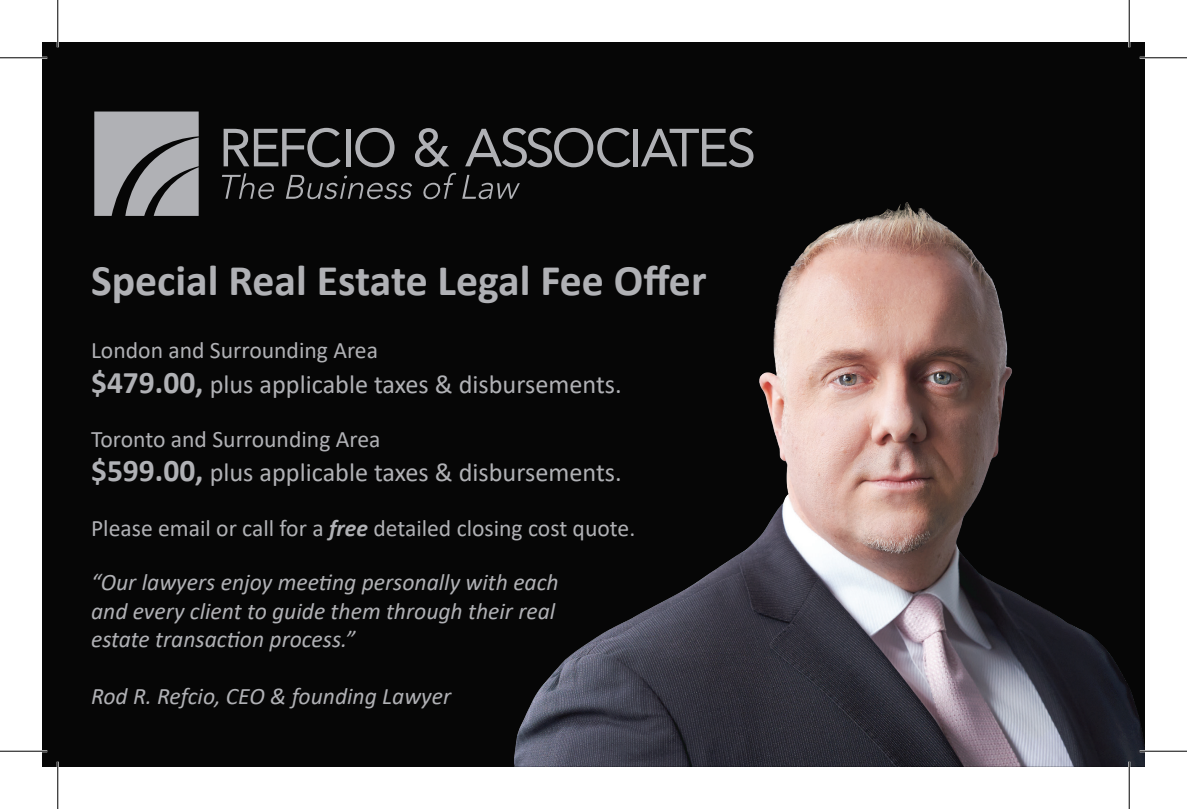
<style>
.page{position:relative;width:1187px;height:809px;background:#fff}
.page>*{position:absolute;margin:0;border:0;box-sizing:border-box;transform-origin:0 0}
.t1{font:700 43.75px "Calibri";color:#b0b1b5}
.t2{font:26.25px "Calibri";color:#b0b1b5}
.t3{font:italic 23.62px/28.3px "Calibri";color:#b0b1b5}
.t4{font:23.62px "Calibri";color:#b0b1b5}
.s1{font-weight:700;font-size:31.5px}
.s2{font-weight:700;font-style:italic}
</style>
<div class="page">
<div style="left:42px;top:42px;width:1102px;height:724px;background:#060606"></div>
<svg style="left:224px;top:128px;width:117px;height:39px"></svg>
<hr style="left:346px;top:129px;width:4px;height:37px;background:#b0b1b5">
<svg style="left:355px;top:128px;width:39px;height:39px"></svg>
<svg style="left:415px;top:128px;width:34px;height:39px"></svg>
<svg style="left:465px;top:128px;width:165px;height:39px"></svg>
<div style="left:633px;top:129px;width:5px;height:37px;background:#b0b1b5"></div>
<svg style="left:641px;top:128px;width:112px;height:39px"></svg>
<svg style="left:222px;top:173px;width:52px;height:26px"></svg>
<svg style="left:286px;top:175px;width:126px;height:24px"></svg>
<svg style="left:423px;top:173px;width:33px;height:26px"></svg>
<svg style="left:462px;top:175px;width:58px;height:24px"></svg>
<svg style="left:94px;top:111px;width:105px;height:105px;background:#98999d"></svg>
<img style="left:514px;top:204px;width:630px;height:562px">
<hr style="left:0;top:57px;width:47px;height:2px;background:#fff">
<hr style="left:1139px;top:57px;width:47px;height:2px;background:#fff">
<hr style="left:0;top:750px;width:47px;height:2px;background:#fff">
<hr style="left:1139px;top:750px;width:47px;height:2px;background:#fff">
<hr style="left:57px;top:0;width:2px;height:47px;background:#fff">
<hr style="left:57px;top:761px;width:2px;height:47px;background:#fff">
<hr style="left:1128px;top:0;width:2px;height:47px;background:#fff">
<hr style="left:1128px;top:761px;width:2px;height:47px;background:#fff">
<hr style="left:0;top:57px;width:47px;height:1px;background:#000">
<hr style="left:1139px;top:57px;width:47px;height:1px;background:#000">
<hr style="left:0;top:750px;width:47px;height:1px;background:#000">
<hr style="left:1139px;top:750px;width:47px;height:1px;background:#000">
<hr style="left:57px;top:0;width:1px;height:47px;background:#000">
<hr style="left:57px;top:761px;width:1px;height:47px;background:#000">
<hr style="left:1128px;top:0;width:1px;height:47px;background:#000">
<hr style="left:1128px;top:761px;width:1px;height:47px;background:#000">
<h1 class="t1" style="left:91px;top:250px;width:617px">Special Real Estate Legal Fee Offer</h1>
<p class="t4" style="left:91px;top:334px;width:288px">London and Surrounding Area</p>
<p class="t2" style="left:91px;top:365px;width:532px"><span class="s1">$479.00,</span> plus applicable taxes &amp; disbursements.</p>
<p class="t4" style="left:91px;top:422px;width:291px">Toronto and Surrounding Area</p>
<p class="t2" style="left:91px;top:454px;width:532px"><span class="s1">$599.00,</span> plus applicable taxes &amp; disbursements.</p>
<p class="t4" style="left:91px;top:511px;width:546px">Please email or call for a <span class="s2">free</span> detailed closing cost quote.</p>
<p class="t3" style="left:91px;top:567px;width:469px">“Our lawyers enjoy meeting personally with each and every client to guide them through their real estate transaction process.”</p>
<p class="t3" style="left:91px;top:680px;width:362px">Rod R. Refcio, CEO &amp; founding Lawyer</p>
</div>
